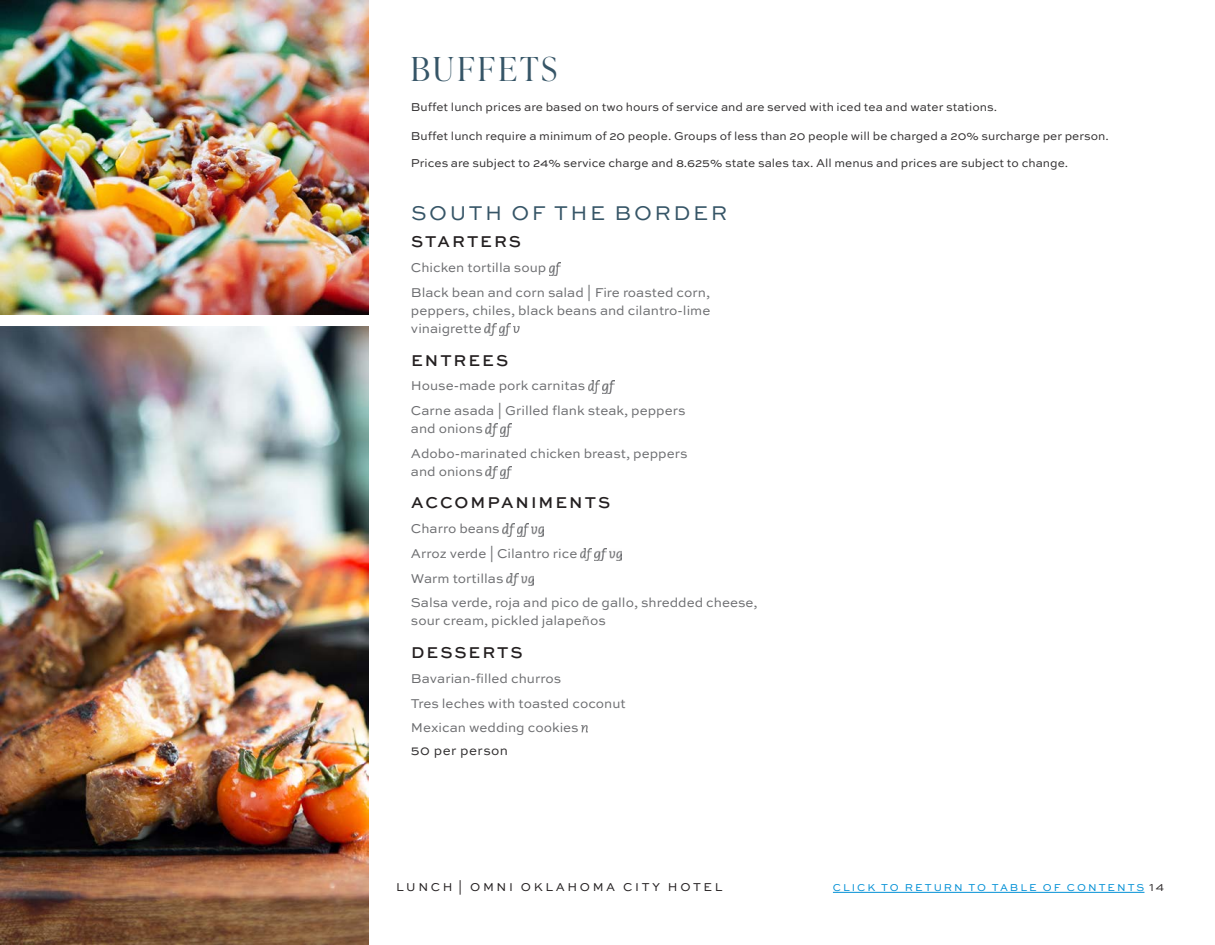
<style>
.page{position:relative;width:1215px;height:945px;background:#fff}
.page>*{position:absolute;margin:0;border:0;box-sizing:border-box;transform-origin:0 0}
.SECTION{font:300 33px "Ivy Presto Display";letter-spacing:.1em;color:#365567}
.SUB_SECTION{font:21px "Sweet Sans Pro";letter-spacing:.12em;color:#365567}
.ITEM{font:500 16.5px "Sweet Sans Pro";letter-spacing:.12em;color:#231f20}
.DESCRIPTION{font:13.5px/18px "Sweet Sans Pro";color:#6c6d70}
.PRICE{font:13.5px "Sweet Sans Pro";color:#312f30}
.SECTION_NOTE{font:12px "Sweet Sans Pro";color:#312f30}
.FOOTER_HOTEL{font:12px "Sweet Sans Pro";letter-spacing:.22em;color:#231f20}
.FOOTER_SECTION{font:12px "Sweet Sans Pro";letter-spacing:.22em;color:#231f20}
.RETURN_TOC___PAGES{font:10.5px "Sweet Sans Pro";letter-spacing:.19em;color:#008fd5}
.RETURN_TOC___PAGES-2{font:10.5px "Sweet Sans Pro";color:#231f20}
</style>
<div class="page">
<hr style="left:833px;top:892px;width:311px;height:1px;background:#008fd5">
<img style="left:0;top:0;width:369px;height:315px">
<img style="left:0;top:327px;width:369px;height:618px">
<svg style="left:549px;top:263px;width:12px;height:12px"></svg>
<svg style="left:485px;top:323px;width:35px;height:13px"></svg>
<svg style="left:588px;top:381px;width:26px;height:12px"></svg>
<svg style="left:486px;top:424px;width:26px;height:12px"></svg>
<svg style="left:486px;top:466px;width:26px;height:13px"></svg>
<svg style="left:503px;top:524px;width:41px;height:12px"></svg>
<svg style="left:580px;top:548px;width:41px;height:13px"></svg>
<svg style="left:507px;top:573px;width:26px;height:13px"></svg>
<svg style="left:582px;top:725px;width:6px;height:8px"></svg>
<p class="SECTION" style="left:411px;top:45px;width:148px">BUFFETS</p>
<p class="SECTION_NOTE" style="left:411px;top:99px;width:588px">Buffet lunch prices are based on two hours of service and are served with iced tea and water stations.</p>
<p class="SECTION_NOTE" style="left:411px;top:127px;width:699px">Buffet lunch require a minimum of 20 people. Groups of less than 20 people will be charged a 20% surcharge per person.</p>
<p class="SECTION_NOTE" style="left:411px;top:155px;width:659px">Prices are subject to 24% service charge and 8.625% state sales tax. All menus and prices are subject to change.</p>
<p class="SUB_SECTION" style="left:411px;top:198px;width:318px">SOUTH OF THE BORDER</p>
<p class="ITEM" style="left:411px;top:230px;width:111px">STARTERS</p>
<p class="DESCRIPTION" style="left:411px;top:258px;width:137px">Chicken tortilla soup</p>
<p class="DESCRIPTION" style="left:411px;top:283px;width:301px;text-align:justify">Black bean and corn salad | Fire roasted corn, peppers, chiles, black beans and cilantro-lime vinaigrette</p>
<p class="ITEM" style="left:411px;top:348px;width:99px">ENTREES</p>
<p class="DESCRIPTION" style="left:411px;top:376px;width:176px">House-made pork carnitas</p>
<p class="DESCRIPTION" style="left:411px;top:401px;width:276px">Carne asada | Grilled flank steak, peppers and onions</p>
<p class="DESCRIPTION" style="left:411px;top:444px;width:278px">Adobo-marinated chicken breast, peppers and onions</p>
<p class="ITEM" style="left:411px;top:491px;width:201px">ACCOMPANIMENTS</p>
<p class="DESCRIPTION" style="left:411px;top:519px;width:90px">Charro beans</p>
<p class="DESCRIPTION" style="left:411px;top:544px;width:168px">Arroz verde | Cilantro rice</p>
<p class="DESCRIPTION" style="left:411px;top:569px;width:94px">Warm tortillas</p>
<p class="DESCRIPTION" style="left:411px;top:593px;width:348px">Salsa verde, roja and pico de gallo, shredded cheese, sour cream, pickled jalapeños</p>
<p class="ITEM" style="left:411px;top:640px;width:113px">DESSERTS</p>
<p class="DESCRIPTION" style="left:411px;top:669px;width:152px">Bavarian-filled churros</p>
<p class="DESCRIPTION" style="left:411px;top:693px;width:216px">Tres leches with toasted coconut</p>
<p class="DESCRIPTION" style="left:411px;top:718px;width:169px">Mexican wedding cookies</p>
<p class="PRICE" style="left:411px;top:741px;width:99px">50 per person</p>
<p class="FOOTER_SECTION" style="left:396px;top:879px;width:58px">LUNCH</p>
<p class="FOOTER_HOTEL" style="left:458px;top:879px;width:266px">| OMNI OKLAHOMA CITY HOTEL</p>
<p class="RETURN_TOC___PAGES" style="left:833px;top:880px;width:313px">CLICK TO RETURN TO TABLE OF CONTENTS</p>
<p class="RETURN_TOC___PAGES-2" style="left:1149px;top:880px;width:16px">14</p>
</div>
